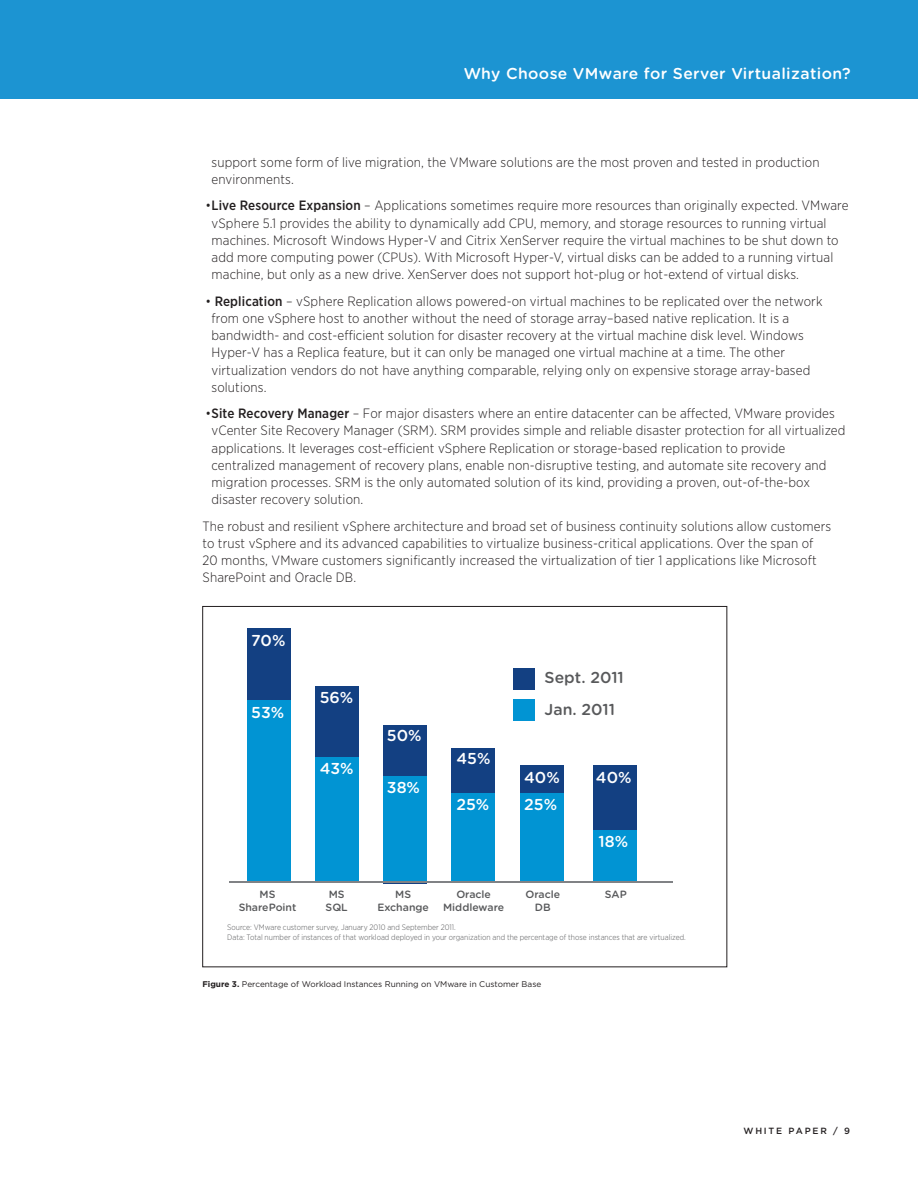
<style>
.page{position:relative;width:918px;height:1188px;background:#fff}
.page>*{position:absolute;margin:0;border:0;box-sizing:border-box;transform-origin:0 0}
.t1{font:500 15.75px/27px "Gotham Rounded";letter-spacing:.025em;color:#fff}
.t2{font:500 15.75px/32.2px "Gotham Rounded";color:#58595b}
._5b_Body_w__bullets{font:300 13.5px/17.2px "Gotham Narrow";letter-spacing:.01em;color:#231f20}
._5a_Body{font:300 13.5px/17.2px "Gotham Narrow";letter-spacing:.01em;color:#231f20}
.t3{font:500 10.5px/12.6px "Gotham Rounded";color:#58595b;text-align:center}
.t4{font:500 9px "Gotham";letter-spacing:.2em;color:#231f20}
.Caption{font:8.25px "Gotham";color:#231f20}
.t5{font:300 7.95px/9.4px "Gotham Narrow";color:#58595b}
.s1{font-weight:500}
.s2{font-weight:700}
</style>
<div class="page">
<div style="left:0;top:0;width:918px;height:99px;background:#1c94d2"></div>
<div style="left:247px;top:629px;width:44px;height:254px;background:#134082"></div>
<div style="left:247px;top:700px;width:44px;height:182px;background:#0194d3"></div>
<div style="left:315px;top:687px;width:44px;height:196px;background:#134082"></div>
<div style="left:315px;top:757px;width:44px;height:125px;background:#0194d3"></div>
<div style="left:383px;top:725px;width:43px;height:158px;background:#134082"></div>
<div style="left:383px;top:776px;width:43px;height:106px;background:#0194d3"></div>
<div style="left:451px;top:748px;width:44px;height:135px;background:#134082"></div>
<div style="left:451px;top:794px;width:44px;height:88px;background:#0194d3"></div>
<div style="left:520px;top:766px;width:43px;height:117px;background:#134082"></div>
<div style="left:520px;top:794px;width:43px;height:88px;background:#0194d3"></div>
<div style="left:593px;top:765px;width:43px;height:118px;background:#134082"></div>
<div style="left:593px;top:830px;width:43px;height:52px;background:#0194d3"></div>
<hr style="left:229px;top:881px;width:444px;height:2px;background:#808285">
<div style="left:513px;top:668px;width:22px;height:21px;background:#134082"></div>
<div style="left:513px;top:699px;width:22px;height:22px;background:#0194d3"></div>
<p class="t1" style="left:464px;top:59px;width:389px">Why Choose VMware for Server Virtualization?</p>
<p class="_5b_Body_w__bullets" style="left:211px;top:153px;width:610px">support some form of live migration, the VMware solutions are the most proven and tested in production environments.</p>
<p class="_5b_Body_w__bullets" style="left:211px;top:197px;width:639px;text-indent:-6px">• <span class="s1">Live Resource Expansion</span> – Applications sometimes require more resources than originally expected. VMware vSphere 5.1 provides the ability to dynamically add CPU, memory, and storage resources to running virtual machines. Microsoft Windows Hyper-V and Citrix XenServer require the virtual machines to be shut down to add more computing power (CPUs). With Microsoft Hyper-V, virtual disks can be added to a running virtual machine, but only as a new drive. XenServer does not support hot-plug or hot-extend of virtual disks.</p>
<p class="_5b_Body_w__bullets" style="left:211px;top:292px;width:613px;text-indent:-6px">• <span class="s1">Replication</span> – vSphere Replication allows powered-on virtual machines to be replicated over the network from one vSphere host to another without the need of storage array–based native replication. It is a bandwidth- and cost-efficient solution for disaster recovery at the virtual machine disk level. Windows Hyper-V has a Replica feature, but it can only be managed one virtual machine at a time. The other virtualization vendors do not have anything comparable, relying only on expensive storage array-based solutions.</p>
<p class="_5b_Body_w__bullets" style="left:211px;top:404px;width:636px;text-indent:-6px">•<span class="s1">Site Recovery Manager</span> – For major disasters where an entire datacenter can be affected, VMware provides vCenter Site Recovery Manager (SRM). SRM provides simple and reliable disaster protection for all virtualized applications. It leverages cost-efficient vSphere Replication or storage-based replication to provide centralized management of recovery plans, enable non-disruptive testing, and automate site recovery and migration processes. SRM is the only automated solution of its kind, providing a proven, out-of-the-box disaster recovery solution.</p>
<p class="_5a_Body" style="left:202px;top:517px;width:630px">The robust and resilient vSphere architecture and broad set of business continuity solutions allow customers to trust vSphere and its advanced capabilities to virtualize business-critical applications. Over the span of 20 months, VMware customers significantly increased the virtualization of tier 1 applications like Microsoft SharePoint and Oracle DB.</p>
<p class="t1" style="left:251px;top:627px;width:36px">70%</p>
<p class="t1" style="left:251px;top:698px;width:34px">53%</p>
<p class="t1" style="left:320px;top:683px;width:35px">56%</p>
<p class="t1" style="left:320px;top:754px;width:35px">43%</p>
<p class="t1" style="left:387px;top:721px;width:36px">50%</p>
<p class="t1" style="left:387px;top:774px;width:35px">38%</p>
<p class="t1" style="left:456px;top:745px;width:36px">45%</p>
<p class="t1" style="left:456px;top:790px;width:34px">25%</p>
<p class="t2" style="left:545px;top:660px;width:81px">Sept. 2011<br>Jan. 2011</p>
<p class="t1" style="left:524px;top:763px;width:37px">40%<br>25%</p>
<p class="t1" style="left:596px;top:763px;width:37px">40%</p>
<p class="t1" style="left:599px;top:827px;width:31px">18%</p>
<p class="t3" style="left:239px;top:888px;width:59px">MS<br>SharePoint</p>
<p class="t3" style="left:326px;top:888px;width:24px">MS<br>SQL</p>
<p class="t3" style="left:377px;top:888px;width:53px">MS<br>Exchange</p>
<p class="t3" style="left:443px;top:888px;width:63px">Oracle<br>Middleware</p>
<p class="t3" style="left:526px;top:888px;width:36px">Oracle<br>DB</p>
<p class="t3" style="left:605px;top:888px;width:23px">SAP</p>
<p class="t5" style="left:227px;top:923px;width:460px">Source: VMware customer survey, January 2010 and September 2011.<br>Data: Total number of instances of that workload deployed in your organization and the percentage of those instances that are virtualized.</p>
<p class="Caption" style="left:202px;top:978px;width:340px"><span class="s2">Figure 3.</span> Percentage of Workload Instances Running on VMware in Customer Base</p>
<p class="t4" style="left:744px;top:1125px;width:108px">WHITE PAPER / 9</p>
</div>
